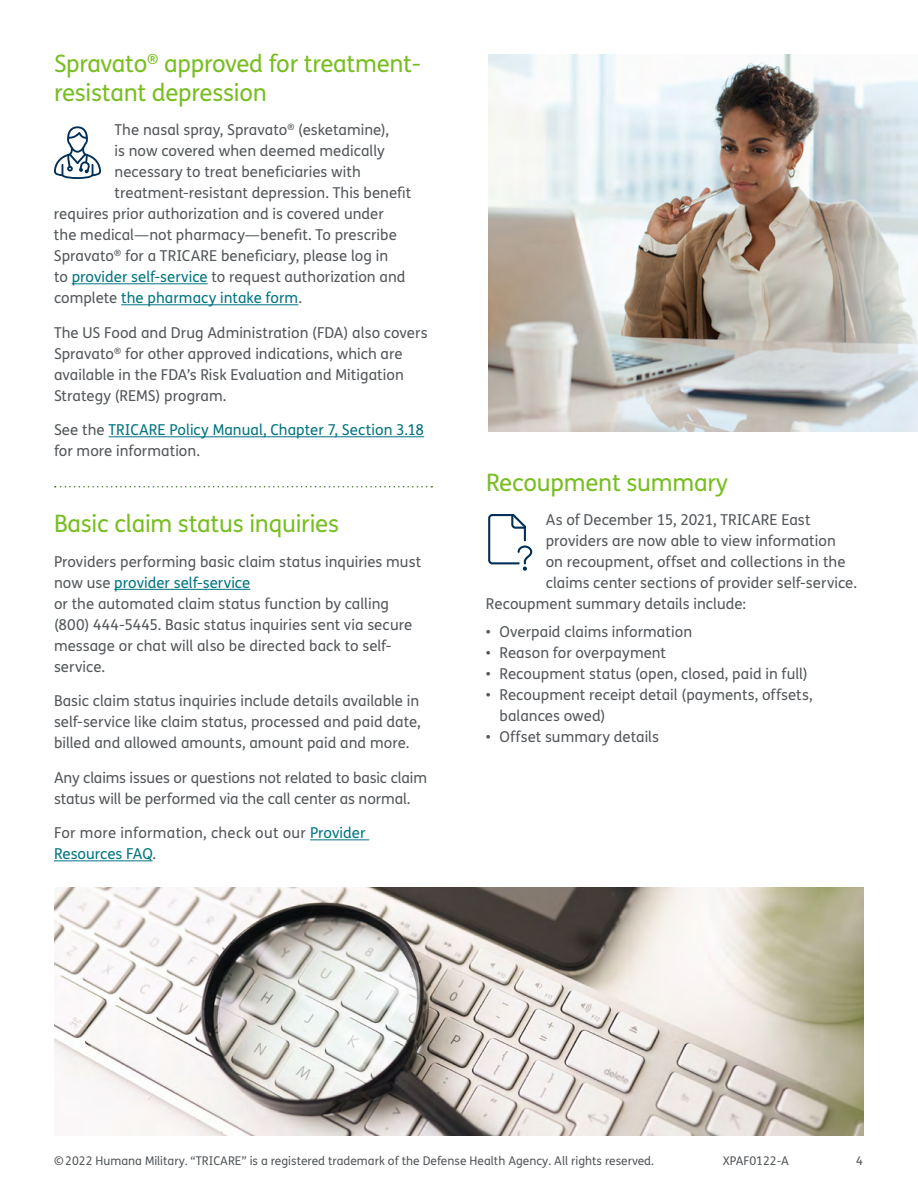
<style>
.page{position:relative;width:918px;height:1188px;background:#fff}
.page>*{position:absolute;margin:0;border:0;box-sizing:border-box;transform-origin:0 0}
.t1{font:24px/28.8px "FS Humana";letter-spacing:-.01em;color:#78be20}
.t2{font:15px/21px "FS Humana";color:#53575a}
.t3{font:15px/21px "FS Humana";letter-spacing:.005em;color:#007481}
.t4{font:12px "FS Humana";color:#53575a}
.s1{color:#007481}
.s2{color:#53575a}
</style>
<div class="page">
<hr style="left:72px;top:283px;width:136px;height:1px;background:#007481">
<hr style="left:121px;top:304px;width:177px;height:1px;background:#007481">
<hr style="left:108px;top:436px;width:316px;height:1px;background:#007481">
<hr style="left:114px;top:589px;width:136px;height:1px;background:#007481">
<hr style="left:310px;top:839px;width:59px;height:1px;background:#007481">
<hr style="left:54px;top:860px;width:99px;height:1px;background:#007481">
<svg style="left:55px;top:486px;width:377px;height:2px"></svg>
<img style="left:54px;top:887px;width:810px;height:248px">
<img style="left:488px;top:54px;width:430px;height:378px">
<svg style="left:488px;top:514px;width:44px;height:57px"></svg>
<svg style="left:54px;top:126px;width:47px;height:53px"></svg>
<h1 class="t1" style="left:54px;top:49px;width:368px">Spravato<sup>®</sup> approved for treatment&shy;resistant depression</h1>
<p class="t2" style="left:115px;top:119px;width:276px">The nasal spray, Spravato<sup>®</sup> (esketamine),</p>
<p class="t2" style="left:115px;top:140px;width:272px">is now covered when deemed medically</p>
<p class="t2" style="left:115px;top:161px;width:248px">necessary to treat beneficiaries with</p>
<p class="t2" style="left:115px;top:182px;width:298px">treatment-resistant depression. This benefit</p>
<p class="t2" style="left:54px;top:203px;width:331px">requires prior authorization and is covered under</p>
<p class="t2" style="left:54px;top:224px;width:344px">the medical—not pharmacy—benefit. To prescribe</p>
<p class="t2" style="left:54px;top:245px;width:336px">Spravato<sup>®</sup> for a TRICARE beneficiary, please log in</p>
<p class="t2" style="left:54px;top:266px;width:353px">to <span class="s1">provider self-service</span> to request authorization and</p>
<p class="t3" style="left:54px;top:287px;width:249px"><span class="s2">complete</span> the pharmacy intake form<span class="s2">.</span></p>
<p class="t2" style="left:54px;top:322px;width:375px">The US Food and Drug Administration (FDA) also covers Spravato<sup>®</sup> for other approved indications, which are available in the FDA’s Risk Evaluation and Mitigation Strategy (REMS) program.</p>
<p class="t3" style="left:54px;top:419px;width:372px"><span class="s2">See the</span> TRICARE Policy Manual, Chapter 7, Section 3.18 <span class="s2">for more information.</span></p>
<h1 class="t1" style="left:54px;top:509px;width:286px">Basic claim status inquiries</h1>
<p class="t2" style="left:54px;top:551px;width:369px">Providers performing basic claim status inquiries must now use <span class="s1">provider self-service<br></span>or the automated claim status function by calling (800) 444-5445. Basic status inquiries sent via secure message or chat will also be directed back to self&shy;service.</p>
<p class="t2" style="left:54px;top:690px;width:368px;text-align:justify">Basic claim status inquiries include details available in self-service like claim status, processed and paid date, billed and allowed amounts, amount paid and more.</p>
<p class="t2" style="left:54px;top:767px;width:375px">Any claims issues or questions not related to basic claim status will be performed via the call center as normal.</p>
<p class="t2" style="left:54px;top:822px;width:313px">For more information, check out our <span class="s1">Provider<br>Resources FAQ</span>.</p>
<h1 class="t1" style="left:486px;top:467px;width:243px">Recoupment summary</h1>
<p class="t2" style="left:546px;top:509px;width:266px">As of December 15, 2021, TRICARE East</p>
<p class="t2" style="left:546px;top:530px;width:292px">providers are now able to view information</p>
<p class="t2" style="left:546px;top:551px;width:301px">on recoupment, offset and collections in the</p>
<p class="t2" style="left:546px;top:572px;width:313px">claims center sections of provider self-service.</p>
<p class="t2" style="left:486px;top:593px;width:262px">Recoupment summary details include:</p>
<p class="t2" style="left:486px;top:621px;width:208px">• Overpaid claims information</p>
<p class="t2" style="left:486px;top:642px;width:182px">• Reason for overpayment</p>
<p class="t2" style="left:486px;top:663px;width:323px">• Recoupment status (open, closed, paid in full)</p>
<p class="t2" style="left:499px;top:684px;width:315px;text-indent:-14px">• Recoupment receipt detail (payments, offsets, balances owed)</p>
<p class="t2" style="left:486px;top:726px;width:175px">• Offset summary details</p>
<p class="t4" style="left:54px;top:1152px;width:602px">©2022 Humana Military. “TRICARE” is a registered trademark of the Defense Health Agency. All rights reserved.</p>
<p class="t4" style="left:723px;top:1152px;width:68px">XPAF0122-A</p>
<p class="t4" style="left:856px;top:1152px;width:8px">4</p>
</div>
